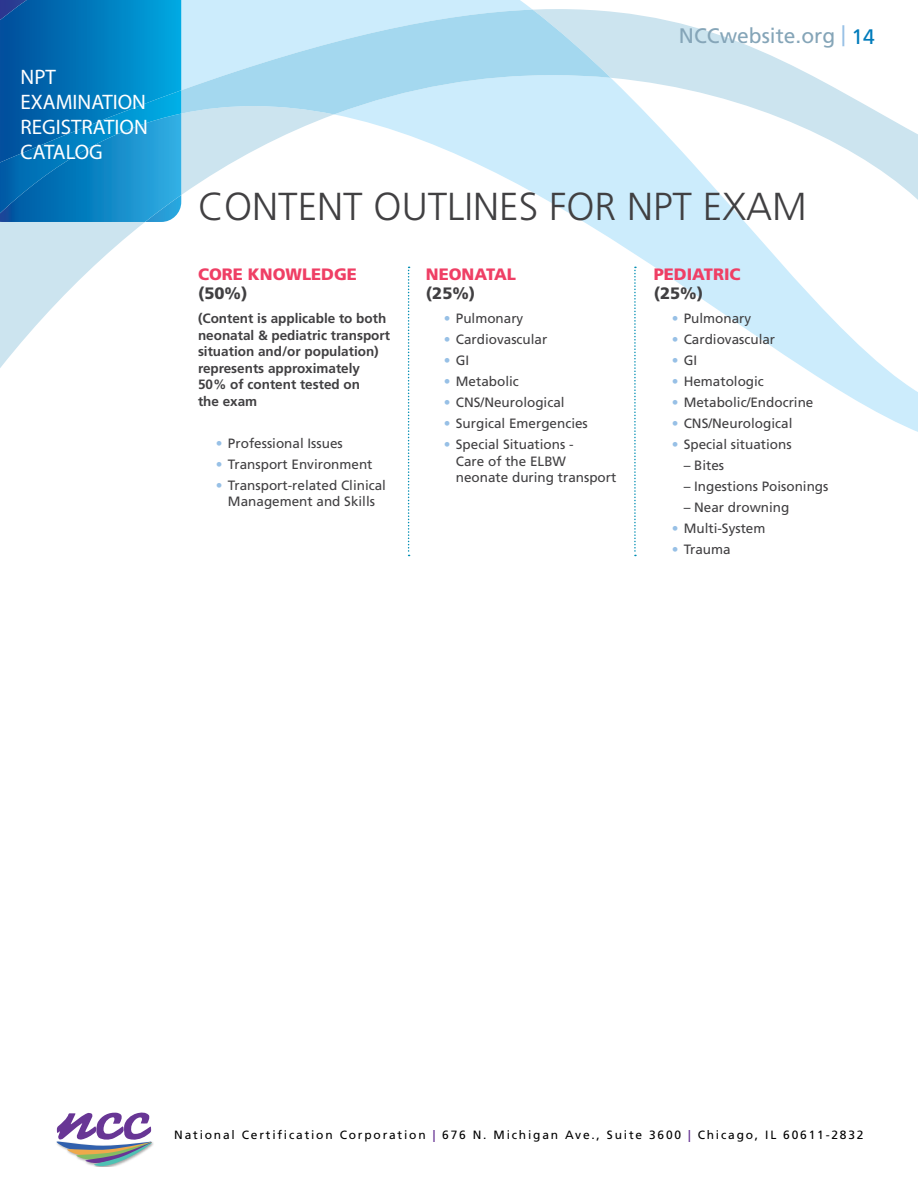
<style>
.page{position:relative;width:918px;height:1188px;background:#fff}
.page>*{position:absolute;margin:0;border:0;box-sizing:border-box;transform-origin:0 0}
.t1{font:300 39px "Frutiger LT";color:#414042}
.t2{font:21px/25.2px "Myriad Pro";color:#fff}
.t3{font:21px "Frutiger LT";color:#85a5b8}
.t4{font:900 16.5px "Frutiger LT";color:#ef3f65}
.t5{font:900 16.5px "Frutiger LT";color:#414042}
.t6{font:13.5px/16.5px "Frutiger LT";color:#414042;text-align:center}
.t7{font:700 13.5px/16.5px "Frutiger LT";color:#414042}
.t8{font:12px "Frutiger LT";letter-spacing:.15em;color:#000}
.s1{color:#97c0e6}
.s2{color:#007bbb}
.s3{font-weight:700;color:#683695}
</style>
<div class="page">
<svg style="left:0;top:0;width:918px;height:447px"></svg>
<svg style="left:0;top:10px;width:611px;height:283px"></svg>
<svg style="left:0;top:0;width:181px;height:222px;background:#077dbf"></svg>
<img style="left:94px;top:1142px;width:60px;height:25px">
<svg style="left:56px;top:1112px;width:96px;height:54px"></svg>
<svg style="left:408px;top:267px;width:2px;height:289px"></svg>
<svg style="left:634px;top:267px;width:2px;height:289px"></svg>
<h2 class="t2" style="left:21px;top:64px;width:129px">NPT<br>EXAMINATION<br>REGISTRATION<br>CATALOG</h2>
<h2 class="t3" style="left:679px;top:23px;width:197px">NCCwebsite.org <span class="s1">|</span> <span class="s2">14</span></h2>
<h1 class="t1" style="left:198px;top:184px;width:610px">CONTENT OUTLINES FOR NPT EXAM</h1>
<p class="t4" style="left:198px;top:264px;width:161px">CORE KNOWLEDGE</p>
<p class="t5" style="left:198px;top:283px;width:51px">(50%)</p>
<p class="t7" style="left:198px;top:310px;width:194px">(Content is applicable to both neonatal &amp; pediatric transport situation and/or population) represents approximately<br>50% of content tested on<br>the exam</p>
<p class="t6" style="left:216px;top:435px;width:128px"><span class="s1">•</span> Professional Issues</p>
<p class="t6" style="left:216px;top:456px;width:158px"><span class="s1">•</span> Transport Environment</p>
<p class="t6" style="left:216px;top:477px;width:172px"><span class="s1">•</span> Transport-related Clinical<br>Management and Skills</p>
<p class="t4" style="left:426px;top:264px;width:92px">NEONATAL</p>
<p class="t5" style="left:426px;top:283px;width:51px">(25%)</p>
<p class="t6" style="left:444px;top:310px;width:81px"><span class="s1">•</span> Pulmonary</p>
<p class="t6" style="left:444px;top:331px;width:105px"><span class="s1">•</span> Cardiovascular</p>
<p class="t6" style="left:444px;top:352px;width:27px"><span class="s1">•</span> GI</p>
<p class="t6" style="left:444px;top:373px;width:77px"><span class="s1">•</span> Metabolic</p>
<p class="t6" style="left:444px;top:394px;width:122px"><span class="s1">•</span> CNS/Neurological</p>
<p class="t6" style="left:444px;top:415px;width:146px"><span class="s1">•</span> Surgical Emergencies</p>
<p class="t6" style="left:456px;top:436px;width:162px;text-align:left;text-indent:-12px"><span class="s1">•</span> Special Situations -<br>Care of the ELBW neonate during transport</p>
<p class="t4" style="left:654px;top:264px;width:88px">PEDIATRIC</p>
<p class="t5" style="left:654px;top:283px;width:51px">(25%)</p>
<p class="t6" style="left:672px;top:310px;width:81px"><span class="s1">•</span> Pulmonary</p>
<p class="t6" style="left:672px;top:331px;width:105px"><span class="s1">•</span> Cardiovascular</p>
<p class="t6" style="left:672px;top:352px;width:27px"><span class="s1">•</span> GI</p>
<p class="t6" style="left:672px;top:373px;width:94px"><span class="s1">•</span> Hematologic</p>
<p class="t6" style="left:672px;top:394px;width:143px"><span class="s1">•</span> Metabolic/Endocrine</p>
<p class="t6" style="left:672px;top:415px;width:122px"><span class="s1">•</span> CNS/Neurological</p>
<p class="t6" style="left:672px;top:436px;width:122px"><span class="s1">•</span> Special situations</p>
<p class="t6" style="left:684px;top:457px;width:42px">– Bites</p>
<p class="t6" style="left:684px;top:478px;width:146px">– Ingestions Poisonings</p>
<p class="t6" style="left:684px;top:499px;width:107px">– Near drowning</p>
<p class="t6" style="left:672px;top:520px;width:95px"><span class="s1">•</span> Multi-System</p>
<p class="t6" style="left:672px;top:541px;width:61px"><span class="s1">•</span> Trauma</p>
<p class="t8" style="left:174px;top:1127px;width:691px">National Certification Corporation <span class="s3">|</span> 676 N. Michigan Ave., Suite 3600 <span class="s3">|</span> Chicago, IL 60611-2832</p>
</div>
